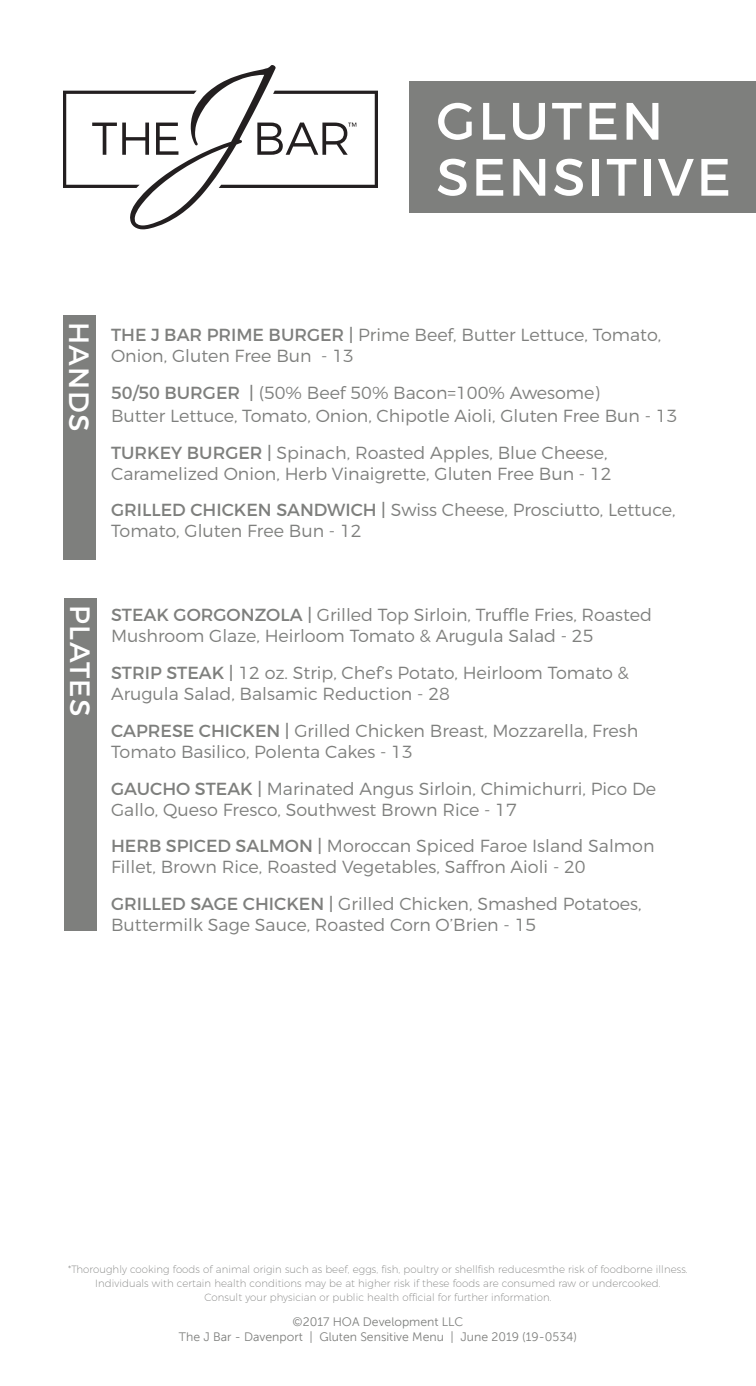
<style>
.page{position:relative;width:756px;height:1386px;background:#fff}
.page>*{position:absolute;margin:0;border:0;box-sizing:border-box;transform-origin:0 0}
.t1{font:52.5px "Montserrat";letter-spacing:.05em;color:#fff}
.t2{font:28px "Montserrat";letter-spacing:.05em;color:#fff}
.t3{font:300 17.5px/21px "Montserrat";color:#7e7f7d}
.t4{font:12.25px "Museo Sans 300";color:#7e7f7d}
.t5{font:200 10.5px "Montserrat";letter-spacing:.01em;color:#7e7f7d}
.s1{font-weight:400}
</style>
<div class="page">
<div style="left:410px;top:81px;width:346px;height:132px;background:#7e7f7d"></div>
<svg style="left:63px;top:65px;width:315px;height:164px"></svg>
<div style="left:64px;top:599px;width:33px;height:332px;background:#7e7f7d"></div>
<div style="left:63px;top:316px;width:33px;height:244px;background:#7e7f7d"></div>
<p class="t1" style="left:436px;top:89px;width:229px">GLUTEN</p>
<p class="t1" style="left:436px;top:145px;width:296px">SENSITIVE</p>
<p class="t2" style="left:96px;top:322px;width:111px;rotate:90deg">HANDS</p>
<p class="t3" style="left:111px;top:324px;width:552px"><span class="s1">THE J BAR PRIME BURGER |</span> Prime Beef, Butter Lettuce, Tomato,<br>Onion, Gluten Free Bun - 13</p>
<p class="t3" style="left:111px;top:382px;width:490px"><span class="s1">50/50 BURGER |</span> (50% Beef 50% Bacon=100% Awesome)</p>
<p class="t3" style="left:111px;top:405px;width:568px">Butter Lettuce, Tomato, Onion, Chipotle Aioli, Gluten Free Bun - 13</p>
<p class="t3" style="left:111px;top:441px;width:502px"><span class="s1">TURKEY BURGER |</span> Spinach, Roasted Apples, Blue Cheese,<br>Caramelized Onion, Herb Vinaigrette, Gluten Free Bun - 12</p>
<p class="t3" style="left:111px;top:499px;width:566px"><span class="s1">GRILLED CHICKEN SANDWICH |</span> Swiss Cheese, Prosciutto, Lettuce,<br>Tomato, Gluten Free Bun - 12</p>
<p class="t2" style="left:97px;top:605px;width:113px;rotate:90deg">PLATES</p>
<p class="t3" style="left:111px;top:604px;width:542px"><span class="s1">STEAK GORGONZOLA |</span> Grilled Top Sirloin, Truffle Fries, Roasted<br>Mushroom Glaze, Heirloom Tomato &amp; Arugula Salad - 25</p>
<p class="t3" style="left:111px;top:662px;width:519px"><span class="s1">STRIP STEAK |</span> 12 oz. Strip, Chef’s Potato, Heirloom Tomato &amp;<br>Arugula Salad, Balsamic Reduction - 28</p>
<p class="t3" style="left:111px;top:720px;width:529px"><span class="s1">CAPRESE CHICKEN |</span> Grilled Chicken Breast, Mozzarella, Fresh<br>Tomato Basilico, Polenta Cakes - 13</p>
<p class="t3" style="left:111px;top:777px;width:547px"><span class="s1">GAUCHO STEAK |</span> Marinated Angus Sirloin, Chimichurri, Pico De<br>Gallo, Queso Fresco, Southwest Brown Rice - 17</p>
<p class="t3" style="left:111px;top:835px;width:545px"><span class="s1">HERB SPICED SALMON |</span> Moroccan Spiced Faroe Island Salmon<br>Fillet, Brown Rice, Roasted Vegetables, Saffron Aioli - 20</p>
<p class="t3" style="left:111px;top:893px;width:532px"><span class="s1">GRILLED SAGE CHICKEN |</span> Grilled Chicken, Smashed Potatoes,<br>Buttermilk Sage Sauce, Roasted Corn O’Brien - 15</p>
<p class="t5" style="left:68px;top:1263px;width:621px">*Thoroughly cooking foods of animal origin such as beef, eggs, fish, poultry or shellfish reducesmthe risk of foodborne illness.</p>
<p class="t5" style="left:95px;top:1277px;width:567px">Individuals with certain health conditions may be at higher risk if these foods are consumed raw or undercooked.</p>
<p class="t5" style="left:204px;top:1291px;width:349px">Consult your physician or public health official for further information.</p>
<p class="t4" style="left:293px;top:1315px;width:172px">©2017 HOA Development LLC</p>
<p class="t4" style="left:179px;top:1330px;width:400px">The J Bar - Davenport | Gluten Sensitive Menu | June 2019 (19-0534)</p>
</div>
